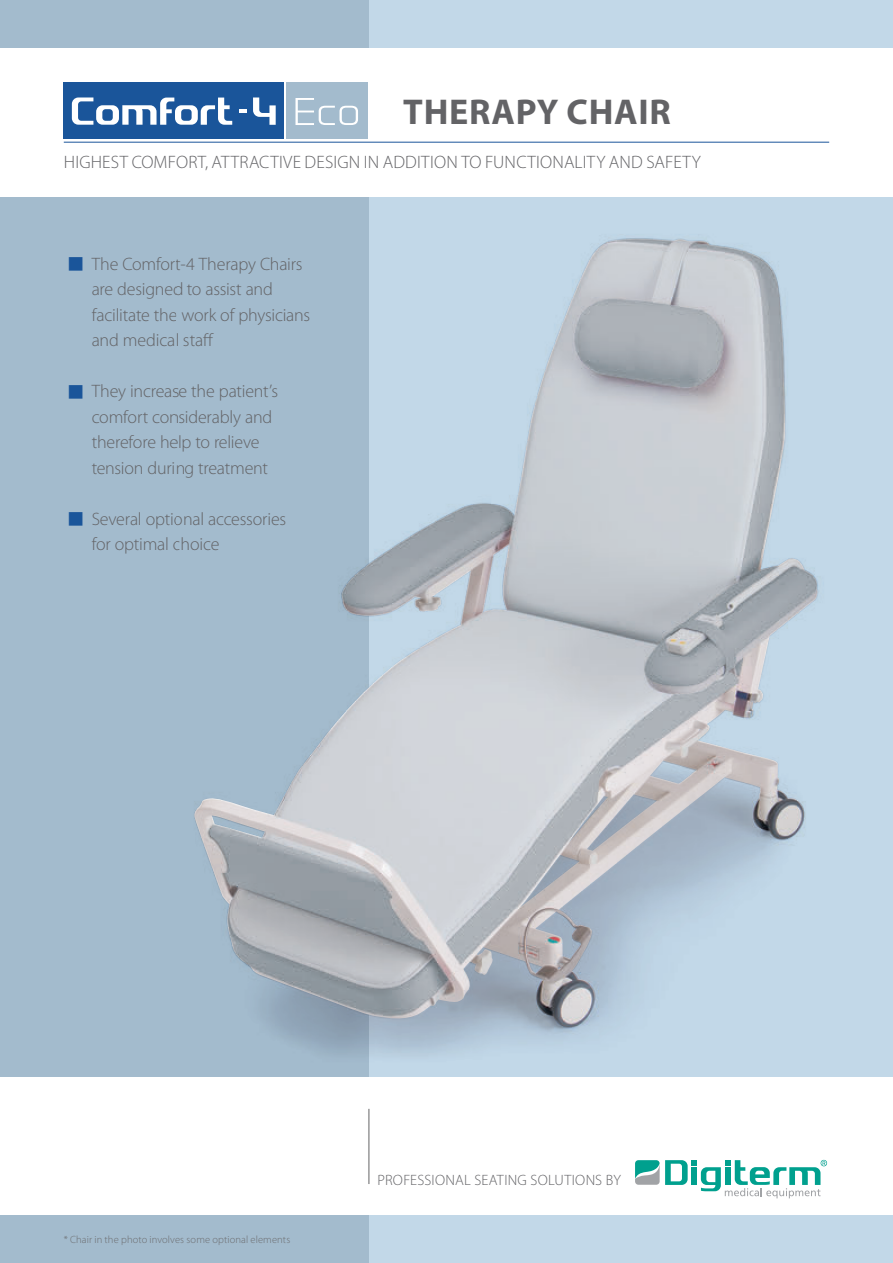
<style>
.page{position:relative;width:893px;height:1263px;background:#fff}
.page>*{position:absolute;margin:0;border:0;box-sizing:border-box;transform-origin:0 0}
.t1{font:700 36px "Myriad Pro";letter-spacing:.02em;color:#636366}
.t2{font:300 18px/25.5px "Myriad Pro";letter-spacing:-.01em;color:#636366}
.t3{font:300 18px "Myriad Pro";letter-spacing:.01em;color:#636366}
.t4{font:300 15px "Myriad Pro";letter-spacing:.015em;color:#636366}
.t5{font:300 10.5px "Myriad Pro";letter-spacing:.01em;color:#6c6d70}
</style>
<div class="page">
<div style="left:0;top:198px;width:893px;height:879px;background:#c2d8e8"></div>
<hr style="left:64px;top:142px;width:765px;height:1px;background:#1a559a">
<div style="left:0;top:198px;width:369px;height:879px;background:#a3bbcd"></div>
<div style="left:0;top:1215px;width:893px;height:48px;background:#c2d8e8"></div>
<div style="left:0;top:0;width:893px;height:48px;background:#c2d8e8"></div>
<div style="left:0;top:0;width:369px;height:48px;background:#a3bbcd"></div>
<div style="left:0;top:1215px;width:369px;height:48px;background:#a3bbcd"></div>
<div style="left:64px;top:82px;width:220px;height:57px;background:#1a559a"></div>
<div style="left:287px;top:82px;width:81px;height:57px;background:#a3bbcd"></div>
<hr style="left:369px;top:1109px;width:1px;height:75px;background:#636366">
<svg style="left:635px;top:1160px;width:192px;height:38px"></svg>
<svg style="left:239px;top:109px;width:8px;height:4px"></svg>
<svg style="left:253px;top:97px;width:23px;height:28px"></svg>
<svg style="left:72px;top:97px;width:160px;height:28px"></svg>
<svg style="left:295px;top:98px;width:63px;height:27px"></svg>
<img style="left:278px;top:238px;width:541px;height:816px">
<img style="left:194px;top:241px;width:418px;height:788px">
<h1 class="t1" style="left:403px;top:91px;width:269px">THERAPY CHAIR</h1>
<p class="t3" style="left:64px;top:152px;width:638px">HIGHEST COMFORT, ATTRACTIVE DESIGN IN ADDITION TO FUNCTIONALITY AND SAFETY</p>
<p class="t2" style="left:92px;top:251px;width:220px">The Comfort-4 Therapy Chairs are designed to assist and facilitate the work of physicians and medical staff</p>
<p class="t2" style="left:92px;top:379px;width:188px">They increase the patient’s comfort considerably and therefore help to relieve tension during treatment</p>
<p class="t2" style="left:92px;top:506px;width:196px">Several optional accessories for optimal choice</p>
<p class="t5" style="left:64px;top:1234px;width:228px">* Chair in the photo involves some optional elements</p>
<p class="t4" style="left:378px;top:1172px;width:245px">PROFESSIONAL SEATING SOLUTIONS BY</p>
</div>
